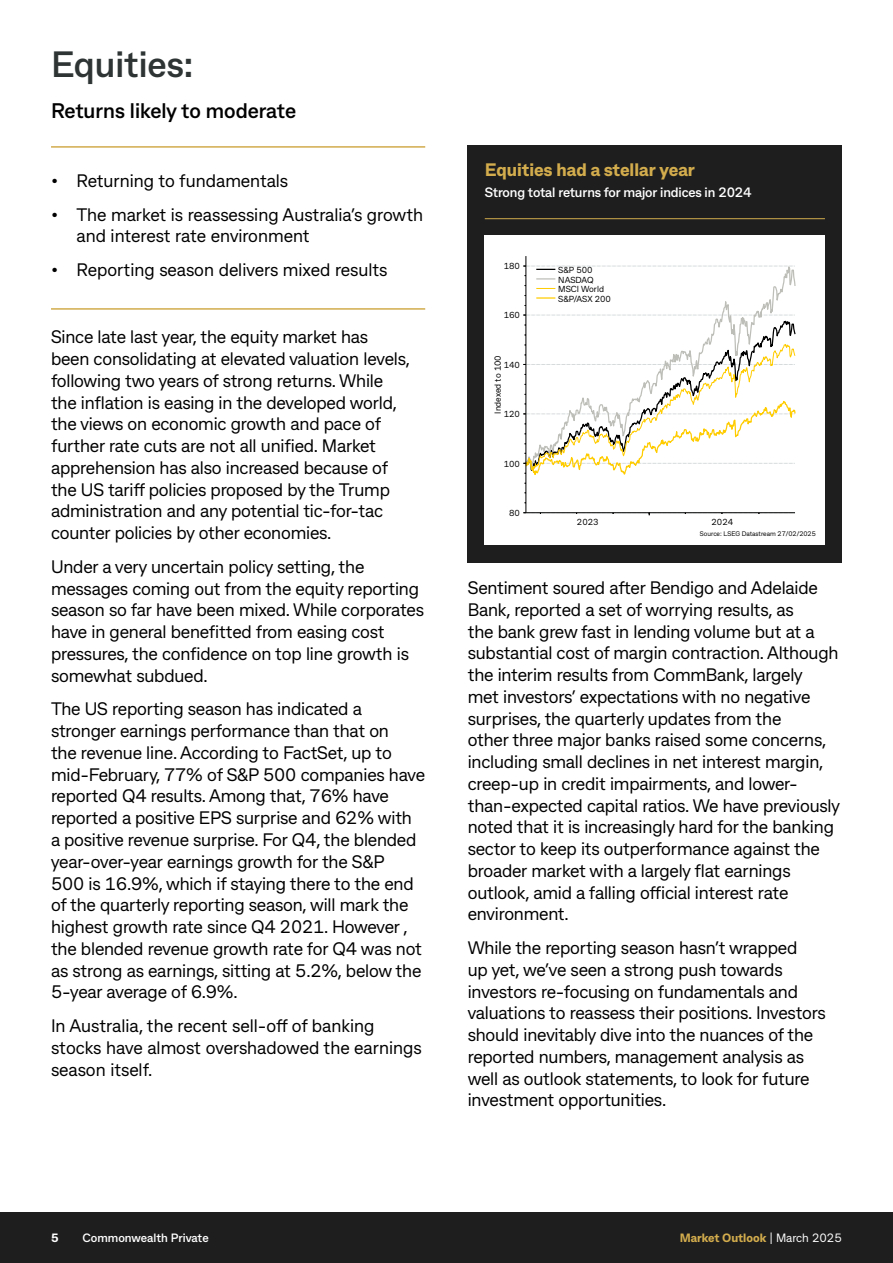
<style>
.page{position:relative;width:893px;height:1263px;background:#fff}
.page>*{position:absolute;margin:0;border:0;box-sizing:border-box;transform-origin:0 0}
.t1{font:700 36.3px "CBA Beacon Sans";color:#2e3434}
.H3_-_Sub{font:700 21px "CBA Beacon Sans";color:#000}
.t2{font:18px/21.8px "CBA Beacon Sans";letter-spacing:-.01em;color:#000}
.t3{font:800 18px "CBA Beacon Sans";color:#d2ac4d}
.H5_-_Sub{font:700 13.5px "CBA Beacon Sans";letter-spacing:-.01em;color:#fff}
.t4{font:800 12px "CBA Beacon Sans";color:#d2ac4d}
.t5{font:700 12px "CBA Beacon Sans";color:#fff}
.t6{font:800 12px "CBA Beacon Sans";color:#fff}
.t7{font:8.7px/9.6px "CBA Beacon Sans";color:#000}
.t8{font:6.6px "CBA Beacon Sans";color:#000}
.s1{font-weight:400;color:#fff}
</style>
<div class="page">
<hr style="left:51px;top:146px;width:374px;height:2px;background:#d2ac4d">
<hr style="left:51px;top:308px;width:374px;height:2px;background:#d2ac4d">
<div style="left:468px;top:146px;width:374px;height:417px;background:#1e1e1e"></div>
<hr style="left:485px;top:218px;width:340px;height:1px;background:#d2ac4d">
<div style="left:485px;top:236px;width:340px;height:309px;background:#fff"></div>
<svg style="left:527px;top:265px;width:268px;height:50px"></svg>
<hr style="left:526px;top:256px;width:1px;height:257px;background:#000">
<svg style="left:523px;top:512px;width:272px;height:3px"></svg>
<svg style="left:523px;top:315px;width:272px;height:169px"></svg>
<svg style="left:523px;top:266px;width:272px;height:23px"></svg>
<svg style="left:536px;top:297px;width:19px;height:2px"></svg>
<div style="left:0;top:1212px;width:893px;height:51px;background:#1e1e1e"></div>
<h2 class="t1" style="left:51px;top:40px;width:144px">Equities:</h2>
<h3 class="H3_-_Sub" style="left:51px;top:96px;width:247px">Returns likely to moderate</h3>
<p class="t2" style="left:51px;top:169px;width:239px">• Returning to fundamentals</p>
<p class="t2" style="left:77px;top:203px;width:348px;text-indent:-26px">• The market is reassessing Australia’s growth and interest rate environment</p>
<p class="t2" style="left:51px;top:258px;width:338px">• Reporting season delivers mixed results</p>
<p class="t2" style="left:51px;top:326px;width:360px">Since late last year, the equity market has been consolidating at elevated valuation levels, following two years of strong returns. While the inflation is easing in the developed world, the views on economic growth and pace of further rate cuts are not all unified. Market apprehension has also increased because of the US tariff policies proposed by the Trump administration and any potential tic-for-tac counter policies by other economies.</p>
<p class="t2" style="left:51px;top:555px;width:374px">Under a very uncertain policy setting, the messages coming out from the equity reporting season so far have been mixed. While corporates have in general benefitted from easing cost pressures, the confidence on top line growth is somewhat subdued.</p>
<p class="t2" style="left:51px;top:698px;width:376px">The US reporting season has indicated a stronger earnings performance than that on<br>the revenue line. According to FactSet, up to mid-February, 77% of S&amp;P 500 companies have reported Q4 results. Among that, 76% have reported a positive EPS surprise and 62% with a positive revenue surprise. For Q4, the blended year-over-year earnings growth for the S&amp;P<br>500 is 16.9%, which if staying there to the end of the quarterly reporting season, will mark the highest growth rate since Q4 2021. However , the blended revenue growth rate for Q4 was not as strong as earnings, sitting at 5.2%, below the 5-year average of 6.9%.</p>
<p class="t2" style="left:51px;top:1014px;width:372px">In Australia, the recent sell-off of banking stocks have almost overshadowed the earnings season itself.</p>
<h4 class="t3" style="left:485px;top:157px;width:212px">Equities had a stellar year</h4>
<h5 class="H5_-_Sub" style="left:485px;top:184px;width:268px">Strong total returns for major indices in 2024</h5>
<p class="t7" style="left:504px;top:261px;width:18px">180</p>
<p class="t7" style="left:504px;top:310px;width:18px">160</p>
<p class="t7" style="left:493px;top:414px;width:60px;rotate:-90deg">Indexed to 100</p>
<p class="t7" style="left:504px;top:360px;width:18px">140</p>
<p class="t7" style="left:504px;top:409px;width:18px">120</p>
<p class="t7" style="left:504px;top:458px;width:18px">100</p>
<p class="t7" style="left:509px;top:508px;width:12px">80</p>
<p class="t7" style="left:558px;top:265px;width:54px">S&amp;P 500<br>NASDAQ<br>MSCI World<br>S&amp;P/ASX 200</p>
<p class="t7" style="left:577px;top:517px;width:23px">2023</p>
<p class="t7" style="left:711px;top:517px;width:23px">2024</p>
<p class="t8" style="left:700px;top:530px;width:118px">Source: LSEG Datastream 27/02/2025</p>
<p class="t2" style="left:468px;top:576px;width:374px">Sentiment soured after Bendigo and Adelaide Bank, reported a set of worrying results, as<br>the bank grew fast in lending volume but at a substantial cost of margin contraction. Although the interim results from CommBank, largely<br>met investors’ expectations with no negative surprises, the quarterly updates from the<br>other three major banks raised some concerns, including small declines in net interest margin, creep-up in credit impairments, and lower&shy;than-expected capital ratios. We have previously noted that it is increasingly hard for the banking sector to keep its outperformance against the broader market with a largely flat earnings outlook, amid a falling official interest rate environment.</p>
<p class="t2" style="left:468px;top:936px;width:360px">While the reporting season hasn’t wrapped<br>up yet, we’ve seen a strong push towards investors re-focusing on fundamentals and valuations to reassess their positions. Investors should inevitably dive into the nuances of the reported numbers, management analysis as well as outlook statements, to look for future investment opportunities.</p>
<p class="t6" style="left:51px;top:1229px;width:9px">5</p>
<p class="t5" style="left:83px;top:1229px;width:128px">Commonwealth Private</p>
<p class="t4" style="left:680px;top:1229px;width:164px">Market Outlook <span class="s1">| March 2025</span></p>
</div>
